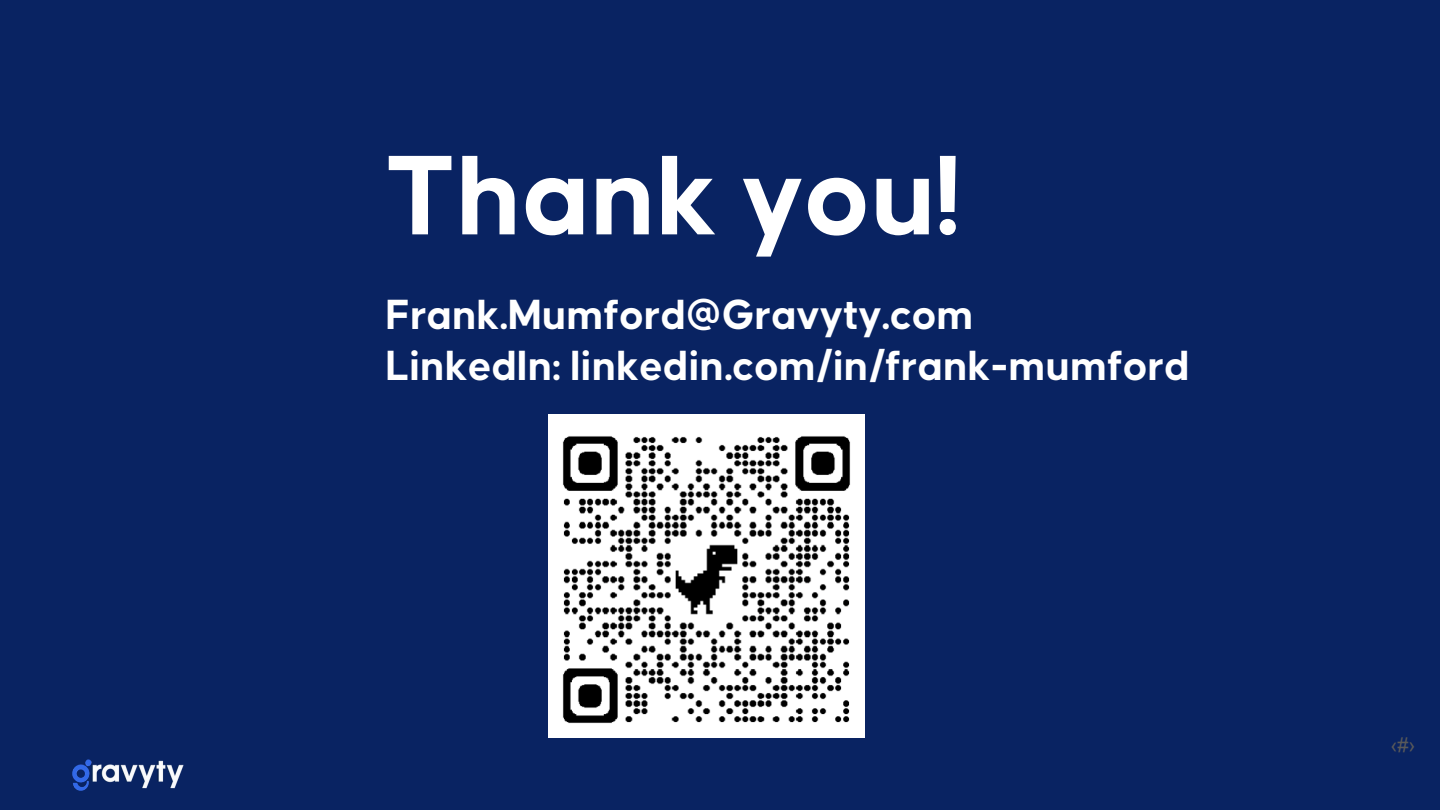
<style>
.page{position:relative;width:1440px;height:810px;background:#092362}
.page>*{position:absolute;margin:0;border:0;box-sizing:border-box;transform-origin:0 0}
.t1{font:700 120.8px "Causten";color:#fff}
.t2{font:700 45px "Causten";color:#fff}
.t3{font:20px "Arial MT Pro";color:#595959}
</style>
<div class="page">
<img style="left:72px;top:760px;width:111px;height:31px">
<img style="left:548px;top:414px;width:316px;height:323px">
<p class="t1" style="left:386px;top:144px;width:579px">Thank you!</p>
<h1 class="t2" style="left:386px;top:296px;width:590px">Frank.Mumford@Gravyty.com</h1>
<p class="t2" style="left:386px;top:347px;width:806px">LinkedIn: linkedin.com/in/frank-mumford</p>
<p class="t3" style="left:1391px;top:738px;width:26px">‹#›</p>
</div>
